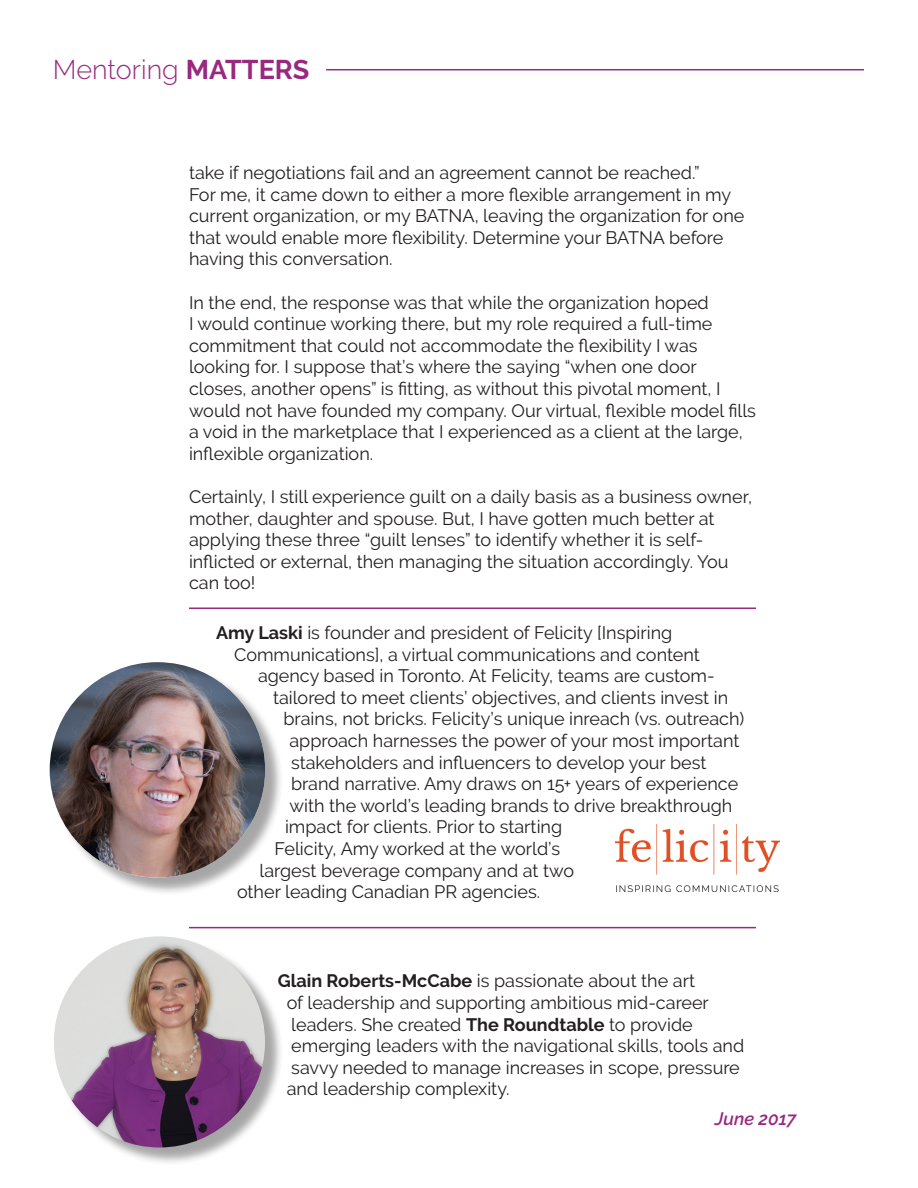
<style>
.page{position:relative;width:918px;height:1188px;background:#fff}
.page>*{position:absolute;margin:0;border:0;box-sizing:border-box;transform-origin:0 0}
.t1{font:300 27px "Raleway";color:#98297f}
.Body_Copy{font:18px/21.6px "Raleway";color:#231f20}
.question{font:italic 600 18px "Raleway";color:#98297f}
.s1{font-weight:700}
</style>
<div class="page">
<div style="left:56px;top:939px;width:227px;height:227px;background:#231f20;opacity:.4"></div>
<img style="left:54px;top:936px;width:211px;height:212px;border-radius:106px">
<hr style="left:189px;top:927px;width:567px;height:1px;background:#98297f">
<hr style="left:326px;top:69px;width:538px;height:1px;background:#98297f">
<div style="left:52px;top:664px;width:232px;height:232px;background:#231f20;opacity:.4"></div>
<img style="left:50px;top:662px;width:215px;height:216px;border-radius:108px">
<img style="left:615px;top:824px;width:164px;height:67px">
<hr style="left:189px;top:608px;width:567px;height:1px;background:#98297f">
<p class="t1" style="left:53px;top:54px;width:258px">Mentoring <span class="s1">MATTERS</span></p>
<p class="Body_Copy" style="left:189px;top:162px;width:512px">take if negotiations fail and an agreement cannot be reached.”</p>
<p class="Body_Copy" style="left:189px;top:183px;width:557px">For me, it came down to either a more flexible arrangement in my current organization, or my BATNA, leaving the organization for one that would enable more flexibility. Determine your BATNA before having this conversation.</p>
<p class="Body_Copy" style="left:189px;top:291px;width:568px">In the end, the response was that while the organization hoped<br>I would continue working there, but my role required a full-time commitment that could not accommodate the flexibility I was looking for. I suppose that’s where the saying “when one door closes, another opens” is fitting, as without this pivotal moment, I would not have founded my company. Our virtual, flexible model fills a void in the marketplace that I experienced as a client at the large, inflexible organization.</p>
<p class="Body_Copy" style="left:189px;top:486px;width:565px">Certainly, I still experience guilt on a daily basis as a business owner, mother, daughter and spouse. But, I have gotten much better at applying these three “guilt lenses” to identify whether it is self&shy;inflicted or external, then managing the situation accordingly. You can too!</p>
<p class="Body_Copy" style="left:216px;top:622px;width:458px"><span class="s1">Amy Laski</span> is founder and president of Felicity [Inspiring</p>
<p class="Body_Copy" style="left:234px;top:643px;width:467px">Communications], a virtual communications and content</p>
<p class="Body_Copy" style="left:258px;top:665px;width:458px">agency based in Toronto. At Felicity, teams are custom-</p>
<p class="Body_Copy" style="left:273px;top:687px;width:457px">tailored to meet clients’ objectives, and clients invest in</p>
<p class="Body_Copy" style="left:284px;top:708px;width:462px">brains, not bricks. Felicity’s unique inreach (vs. outreach)</p>
<p class="Body_Copy" style="left:290px;top:730px;width:452px">approach harnesses the power of your most important</p>
<p class="Body_Copy" style="left:291px;top:751px;width:417px">stakeholders and influencers to develop your best</p>
<p class="Body_Copy" style="left:291px;top:773px;width:449px">brand narrative. Amy draws on 15+ years of experience</p>
<p class="Body_Copy" style="left:290px;top:795px;width:444px">with the world’s leading brands to drive breakthrough</p>
<p class="Body_Copy" style="left:285px;top:816px;width:279px">impact for clients. Prior to starting</p>
<p class="Body_Copy" style="left:274px;top:838px;width:287px">Felicity, Amy worked at the world’s</p>
<p class="Body_Copy" style="left:260px;top:859px;width:316px">largest beverage company and at two</p>
<p class="Body_Copy" style="left:237px;top:881px;width:305px">other leading Canadian PR agencies.</p>
<p class="Body_Copy" style="left:287px;top:970px;width:459px;text-indent:-9px"><span class="s1">Glain Roberts-McCabe</span> is passionate about the art<br>of leadership and supporting ambitious mid-career leaders. She created <span class="s1">The Roundtable</span> to provide emerging leaders with the navigational skills, tools and savvy needed to manage increases in scope, pressure and leadership complexity.</p>
<p class="question" style="left:715px;top:1108px;width:83px">June 2017</p>
</div>
